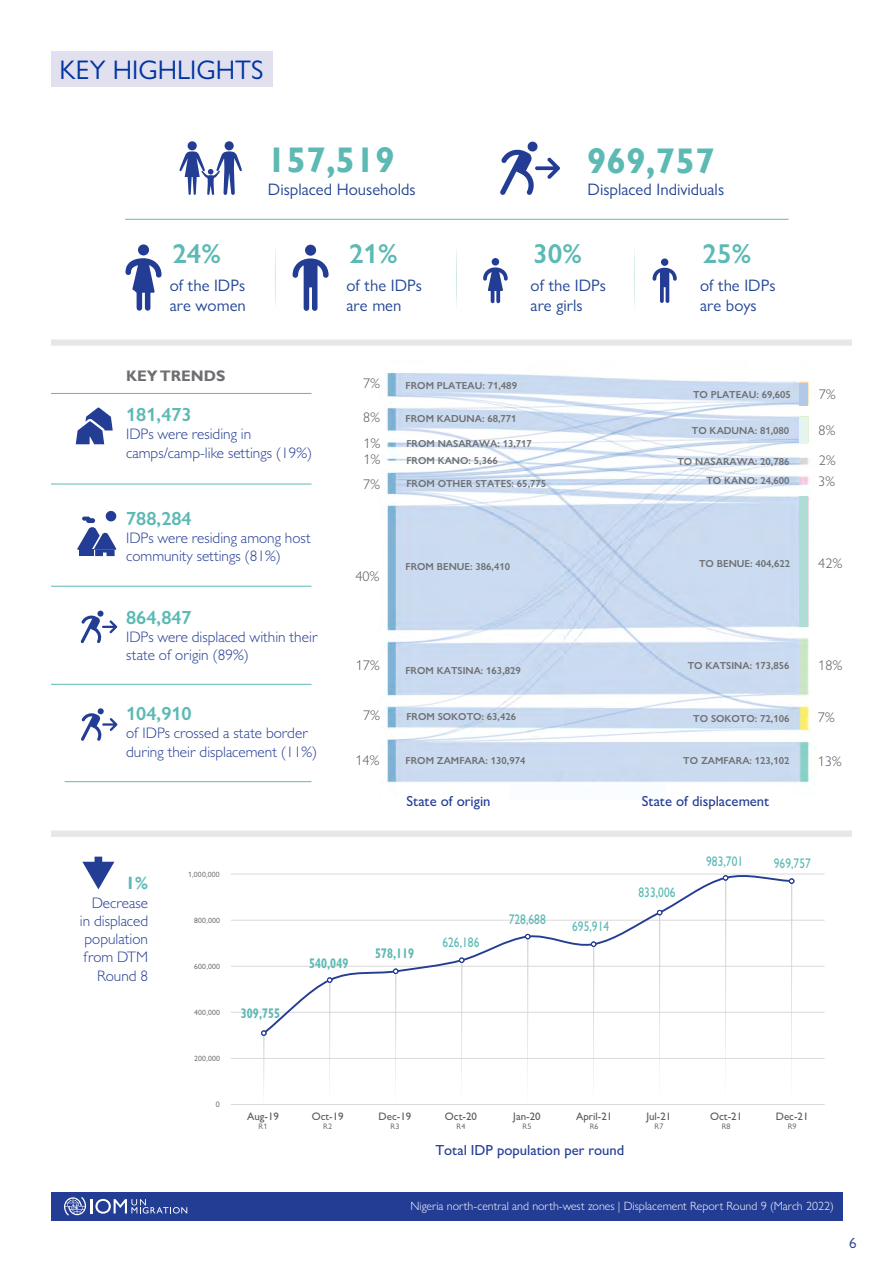
<style>
.page{position:relative;width:893px;height:1263px;background:#fff}
.page>*{position:absolute;margin:0;border:0;box-sizing:border-box;transform-origin:0 0}
.t1{font:700 35.55px "Gill Sans";color:#5cb9b4}
.t2{font:600 27.45px "Gill Sans Nova";color:#5cb9b4}
.t3{font:27px "Gill Sans Nova";color:#0033a1}
.t4{font:600 19.05px "Gill Sans Nova";color:#5cb9b4}
.t5{font:700 17.85px "Gill Sans";color:#5cb9b4}
.t6{font:16.65px/20px "Gill Sans Nova";color:#214493}
.t7{font:300 15.3px/18.3px "Gill Sans MT Pro";color:#233d94}
.t8{font:700 15.3px "Gill Sans";color:#6d6e71}
.t9{font:15px "Gill Sans Nova";color:#233d94}
.t10{font:500 14.55px "Gill Sans MT Pro";color:#233d94}
.t11{font:500 13.95px "Gill Sans MT Pro";letter-spacing:.005em;color:#5cb9b4;scale:.82 1}
.t12{font:300 13.95px/26.5px "Gill Sans Nova";color:#58595b}
.t13{font:700 condensed 13.95px "Gill Sans MT Pro";letter-spacing:.005em;color:#5cb9b4;scale:.82 1}
.t14{font:300 12px "Gill Sans Nova";color:#fff}
.t15{font:500 10.95px "Gill Sans MT Pro";color:#595a5a}
.t16{font:600 10.2px/18.9px "Gill Sans Nova";color:#6e6f71;text-align:right}
.t17{font:7.95px "Gill Sans Nova";letter-spacing:.03em;color:#595a5a}
.t18{font:7.65px "Gill Sans Nova";letter-spacing:.035em;color:#595a5a}
</style>
<div class="page">
<div style="left:51px;top:1191px;width:791px;height:29px;background:#233d94"></div>
<svg style="left:64px;top:1197px;width:123px;height:18px"></svg>
<div style="left:51px;top:830px;width:800px;height:7px;background:#e6e7e8"></div>
<div style="left:95px;top:857px;width:7px;height:9px;background:#233d94"></div>
<svg style="left:82px;top:862px;width:32px;height:27px"></svg>
<div style="left:106px;top:511px;width:10px;height:10px;background:#233d94;border-radius:50%"></div>
<svg style="left:77px;top:517px;width:39px;height:39px"></svg>
<svg style="left:76px;top:407px;width:37px;height:37px"></svg>
<svg style="left:81px;top:610px;width:36px;height:33px"></svg>
<svg style="left:81px;top:708px;width:36px;height:33px"></svg>
<hr style="left:51px;top:586px;width:260px;height:1px;background:#5cb9b4">
<hr style="left:51px;top:684px;width:260px;height:1px;background:#5cb9b4">
<hr style="left:51px;top:484px;width:260px;height:1px;background:#5cb9b4">
<hr style="left:51px;top:393px;width:260px;height:1px;background:#5cb9b4">
<hr style="left:65px;top:781px;width:246px;height:1px;background:#5cb9b4">
<svg style="left:51px;top:141px;width:800px;height:205px"></svg>
<svg style="left:179px;top:141px;width:63px;height:54px"></svg>
<img style="left:386px;top:372px;width:425px;height:413px">
<div style="left:800px;top:383px;width:8px;height:22px;background:#b1c8e7"></div>
<div style="left:800px;top:417px;width:8px;height:27px;background:#e4f4f2"></div>
<div style="left:800px;top:497px;width:8px;height:130px;background:#adddd4"></div>
<div style="left:509px;top:785px;width:157px;height:15px;background:#f9fdff"></div>
<hr style="left:231px;top:874px;width:594px;height:1px;background:#dad9d9">
<hr style="left:231px;top:920px;width:594px;height:1px;background:#dad9d9">
<hr style="left:231px;top:966px;width:594px;height:1px;background:#dad9d9">
<hr style="left:231px;top:1012px;width:594px;height:1px;background:#dad9d9">
<hr style="left:231px;top:1058px;width:594px;height:1px;background:#dad9d9">
<hr style="left:231px;top:1104px;width:594px;height:1px;background:#dad9d9">
<svg style="left:261px;top:873px;width:533px;height:162px"></svg>
<svg style="left:261px;top:1030px;width:5px;height:62px"></svg>
<svg style="left:327px;top:977px;width:5px;height:106px"></svg>
<svg style="left:393px;top:969px;width:5px;height:113px"></svg>
<svg style="left:459px;top:958px;width:5px;height:122px"></svg>
<svg style="left:525px;top:934px;width:5px;height:142px"></svg>
<svg style="left:591px;top:942px;width:5px;height:135px"></svg>
<svg style="left:657px;top:910px;width:5px;height:162px"></svg>
<svg style="left:723px;top:875px;width:5px;height:191px"></svg>
<svg style="left:789px;top:878px;width:5px;height:189px"></svg>
<svg style="left:125px;top:258px;width:37px;height:53px"></svg>
<div style="left:138px;top:244px;width:11px;height:11px;background:#233d94;border-radius:50%"></div>
<svg style="left:275px;top:244px;width:1px;height:67px"></svg>
<svg style="left:456px;top:244px;width:1px;height:67px"></svg>
<svg style="left:634px;top:245px;width:1px;height:66px"></svg>
<div style="left:51px;top:51px;width:221px;height:35px;background:#e0e0ef"></div>
<h3 class="t3" style="left:59px;top:54px;width:206px">KEY HIGHLIGHTS</h3>
<h1 class="t1" style="left:267px;top:139px;width:130px">157,519</h1>
<h1 class="t1" style="left:587px;top:139px;width:130px">969,757</h1>
<h3 class="t6" style="left:268px;top:179px;width:149px">Displaced Households</h3>
<h3 class="t6" style="left:588px;top:179px;width:138px">Displaced Individuals</h3>
<h2 class="t2" style="left:172px;top:237px;width:50px">24%</h2>
<h2 class="t2" style="left:349px;top:237px;width:50px">21%</h2>
<h2 class="t2" style="left:533px;top:237px;width:50px">30%</h2>
<h2 class="t2" style="left:703px;top:237px;width:50px">25%</h2>
<h3 class="t6" style="left:170px;top:275px;width:77px">of the IDPs are women</h3>
<h3 class="t6" style="left:347px;top:275px;width:77px">of the IDPs are men</h3>
<h3 class="t6" style="left:531px;top:275px;width:77px">of the IDPs are girls</h3>
<h3 class="t6" style="left:700px;top:275px;width:77px">of the IDPs are boys</h3>
<h3 class="t8" style="left:126px;top:367px;width:101px">KEY TRENDS</h3>
<h3 class="t4" style="left:126px;top:403px;width:67px">181,473</h3>
<h3 class="t7" style="left:126px;top:425px;width:187px">IDPs were residing in camps/camp-like settings (19%)</h3>
<h3 class="t4" style="left:126px;top:506px;width:67px">788,284</h3>
<h3 class="t7" style="left:126px;top:528px;width:186px">IDPs were residing among host community settings (81%)</h3>
<h3 class="t4" style="left:126px;top:605px;width:67px">864,847</h3>
<h3 class="t7" style="left:126px;top:627px;width:193px">IDPs were displaced within their state of origin (89%)</h3>
<h3 class="t4" style="left:126px;top:702px;width:67px">104,910</h3>
<h3 class="t7" style="left:126px;top:724px;width:192px">of IDPs crossed a state border during their displacement (11%)</h3>
<h3 class="t12" style="left:363px;top:370px;width:19px">7%</h3>
<h3 class="t12" style="left:363px;top:403px;width:19px">8%<br>1%</h3>
<h3 class="t12" style="left:363px;top:447px;width:19px;line-height:24.9px">1%<br>7%</h3>
<p class="t16" style="left:406px;top:376px;width:113px">FROM PLATEAU: 71,489</p>
<p class="t16" style="left:406px;top:409px;width:112px">FROM KADUNA: 68,771</p>
<p class="t16" style="left:406px;top:434px;width:127px">FROM NASARAWA: 13,717</p>
<p class="t16" style="left:406px;top:474px;width:141px">FROM OTHER STATES: 65,775</p>
<p class="t16" style="left:406px;top:451px;width:93px">FROM KANO: 5,366</p>
<h3 class="t12" style="left:356px;top:563px;width:26px">40%</h3>
<p class="t16" style="left:406px;top:557px;width:106px">FROM BENUE: 386,410</p>
<p class="t16" style="left:693px;top:385px;width:99px">TO PLATEAU: 69,605</p>
<p class="t16" style="left:692px;top:421px;width:99px">TO KADUNA: 81,080</p>
<p class="t16" style="left:677px;top:452px;width:114px">TO NASARAWA: 20,786<br>TO KANO: 24,600</p>
<p class="t16" style="left:699px;top:553px;width:92px">TO BENUE: 404,622</p>
<h3 class="t12" style="left:356px;top:652px;width:26px">17%</h3>
<h3 class="t12" style="left:363px;top:702px;width:19px">7%</h3>
<h3 class="t12" style="left:356px;top:747px;width:26px">14%</h3>
<p class="t16" style="left:405px;top:661px;width:117px">FROM KATSINA: 163,829</p>
<p class="t16" style="left:688px;top:656px;width:103px">TO KATSINA: 173,856</p>
<p class="t16" style="left:406px;top:707px;width:111px">FROM SOKOTO: 63,426</p>
<p class="t16" style="left:693px;top:709px;width:98px">TO SOKOTO: 72,106</p>
<p class="t16" style="left:406px;top:751px;width:121px">FROM ZAMFARA: 130,974</p>
<p class="t16" style="left:683px;top:751px;width:108px">TO ZAMFARA: 123,102</p>
<h3 class="t10" style="left:407px;top:792px;width:85px">State of origin</h3>
<h3 class="t10" style="left:642px;top:792px;width:129px">State of displacement</h3>
<h3 class="t12" style="left:819px;top:380px;width:19px">7%</h3>
<h3 class="t12" style="left:818px;top:417px;width:19px">8%</h3>
<h3 class="t12" style="left:819px;top:447px;width:19px">2%</h3>
<h3 class="t12" style="left:818px;top:467px;width:19px">3%</h3>
<h3 class="t12" style="left:818px;top:549px;width:26px">42%</h3>
<h3 class="t12" style="left:818px;top:652px;width:26px">18%</h3>
<h3 class="t12" style="left:818px;top:704px;width:19px">7%</h3>
<h3 class="t12" style="left:818px;top:748px;width:26px">13%</h3>
<h3 class="t5" style="left:125px;top:872px;width:24px">1%</h3>
<h3 class="t7" style="left:80px;top:893px;width:70px;text-align:right">Decrease in displaced population from DTM<br>Round 8</h3>
<p class="t18" style="left:188px;top:869px;width:33px">1,000,000</p>
<p class="t18" style="left:194px;top:915px;width:27px">800,000</p>
<p class="t18" style="left:194px;top:961px;width:27px">600,000</p>
<p class="t18" style="left:194px;top:1007px;width:27px">400,000</p>
<p class="t18" style="left:194px;top:1053px;width:27px">200,000</p>
<p class="t17" style="left:216px;top:1099px;width:5px">0</p>
<h3 class="t13" style="left:241px;top:1005px;width:49px">309,755</h3>
<p class="t15" style="left:247px;top:1109px;width:33px">Aug-19</p>
<p class="t17" style="left:259px;top:1121px;width:10px">R1</p>
<h3 class="t13" style="left:309px;top:954px;width:49px">540,049</h3>
<h3 class="t13" style="left:375px;top:945px;width:49px">578,119</h3>
<h3 class="t11" style="left:442px;top:934px;width:47px">626,186</h3>
<h3 class="t11" style="left:509px;top:911px;width:47px">728,688</h3>
<h3 class="t11" style="left:572px;top:918px;width:47px">695,914</h3>
<h3 class="t11" style="left:638px;top:884px;width:47px">833,006</h3>
<h3 class="t11" style="left:706px;top:852px;width:47px">983,701</h3>
<h3 class="t11" style="left:774px;top:855px;width:47px">969,757</h3>
<p class="t15" style="left:312px;top:1109px;width:34px">Oct-19</p>
<p class="t17" style="left:323px;top:1121px;width:10px">R2</p>
<p class="t15" style="left:379px;top:1109px;width:34px">Dec-19</p>
<p class="t17" style="left:391px;top:1121px;width:10px">R3</p>
<p class="t15" style="left:445px;top:1109px;width:34px">Oct-20</p>
<p class="t17" style="left:456px;top:1121px;width:10px">R4</p>
<p class="t15" style="left:513px;top:1109px;width:29px">Jan-20</p>
<p class="t17" style="left:522px;top:1121px;width:10px">R5</p>
<p class="t15" style="left:576px;top:1109px;width:38px">April-21</p>
<p class="t17" style="left:590px;top:1121px;width:10px">R6</p>
<p class="t15" style="left:646px;top:1109px;width:27px">Jul-21</p>
<p class="t17" style="left:654px;top:1121px;width:10px">R7</p>
<h3 class="t10" style="left:435px;top:1141px;width:191px">Total IDP population per round</h3>
<p class="t15" style="left:710px;top:1109px;width:34px">Oct-21</p>
<p class="t17" style="left:722px;top:1121px;width:10px">R8</p>
<p class="t15" style="left:776px;top:1109px;width:34px">Dec-21</p>
<p class="t17" style="left:788px;top:1121px;width:10px">R9</p>
<p class="t14" style="left:410px;top:1199px;width:425px">Nigeria north-central and north-west zones | Displacement Report Round 9 (March 2022)</p>
<h3 class="t9" style="left:849px;top:1233px;width:9px">6</h3>
</div>
